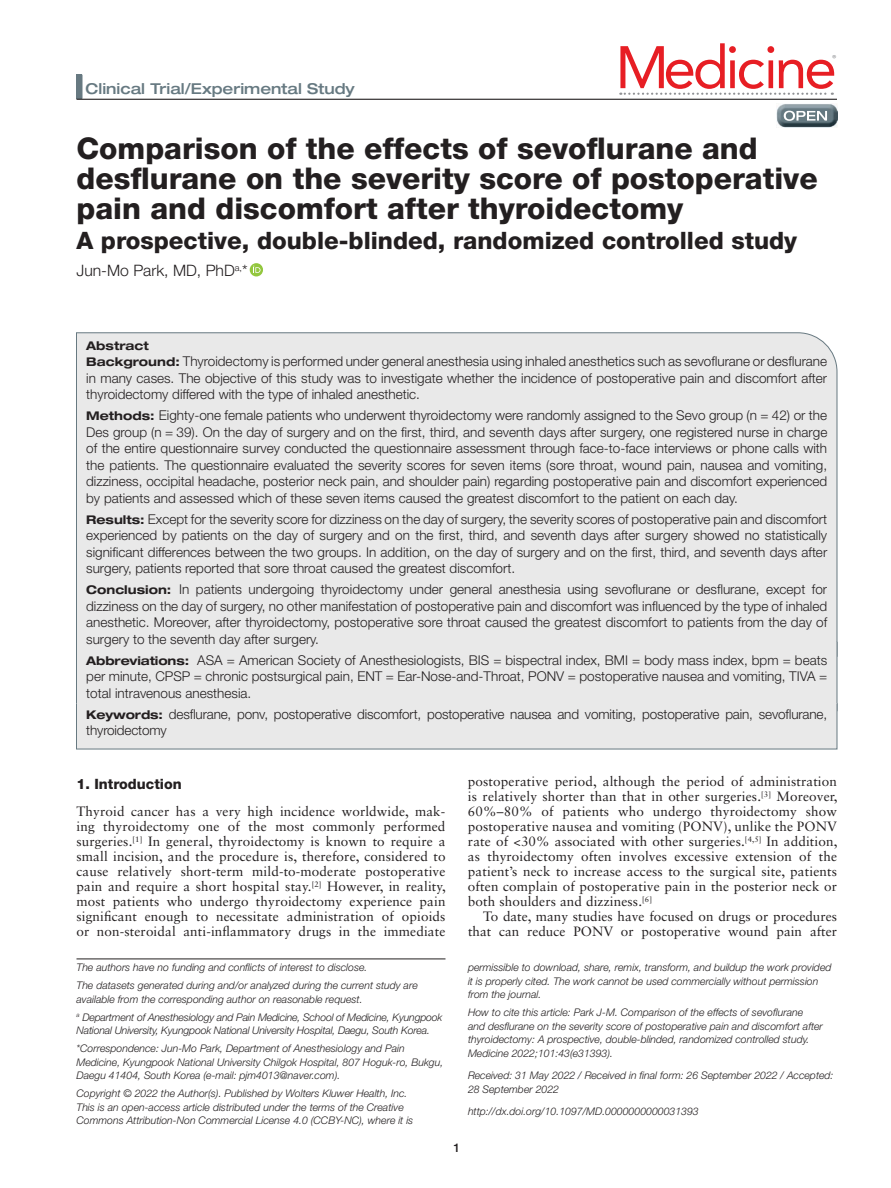
<style>
.page{position:relative;width:891px;height:1188px;background:#fff}
.page>*{position:absolute;margin:0;border:0;box-sizing:border-box;transform-origin:0 0}
.t1{font:59.4px "Avenir";letter-spacing:-.06em;color:#e71e24}
.t2{font:800 30px/30px "Helvetica Neue LT Std";color:#231f20}
.t3{font:800 24px "Helvetica Neue LT Std";color:#231f20}
.t4{font:300 15.75px "Helvetica Neue LT Std";color:#231f20}
.t5{font:500 expanded 15px "Helvetica Neue LT Std";color:#667981}
.t6{font:800 14.25px "Helvetica Neue LT Std";color:#231f20}
.t7{font:300 13.5px/16.5px "Helvetica Neue LT Std";color:#231f20;text-align:justify}
.t8{font:13.5px/15px "Sabon LT Std";letter-spacing:.01em;color:#231f20;text-align:justify}
.t9{font:700 expanded 12px "Helvetica Neue LT Std";color:#231f20}
.t10{font:500 12px "Helvetica Neue LT Std";color:#231f20}
.t11{font:italic 300 10.5px/13.5px "Helvetica Neue LT Std";color:#231f20}
.t12{font:500 10.35px "Akzidenz Grotesk BE";color:#909295}
.s1{font-weight:700;font-stretch:expanded;font-size:12px}
</style>
<div class="page">
<div style="left:76px;top:74px;width:6px;height:25px;background:#677981"></div>
<hr style="left:76px;top:99px;width:761px;height:1px;background:#231f20">
<img style="left:776px;top:104px;width:61px;height:24px">
<svg style="left:784px;top:111px;width:43px;height:10px"></svg>
<svg style="left:620px;top:93px;width:213px;height:2px"></svg>
<div style="left:76px;top:332px;width:762px;height:326px;background:#e9e9e9"></div>
<div style="left:76px;top:642px;width:761px;height:70px;background:#e9e9e9"></div>
<div style="left:76px;top:703px;width:761px;height:46px;background:#e9e9e9"></div>
<div style="left:250px;top:263px;width:13px;height:13px;background:#93c73e;border-radius:50%"></div>
<svg style="left:253px;top:266px;width:8px;height:7px"></svg>
<hr style="left:76px;top:959px;width:370px;height:1px;background:#231f20">
<p class="t5" style="left:86px;top:80px;width:271px">Clinical Trial/Experimental Study</p>
<h1 class="t1" style="left:615px;top:33px;width:223px">Medicine</h1>
<p class="t12" style="left:832px;top:52px;width:6px">®</p>
<h2 class="t2" style="left:76px;top:134px;width:743px">Comparison of the effects of sevoflurane and desflurane on the severity score of postoperative pain and discomfort after thyroidectomy</h2>
<h3 class="t3" style="left:76px;top:227px;width:722px">A prospective, double-blinded, randomized controlled study</h3>
<p class="t4" style="left:76px;top:261px;width:173px">Jun-Mo Park, MD, PhD<sup>a,</sup>*</p>
<p class="t9" style="left:86px;top:338px;width:64px">Abstract</p>
<p class="t7" style="left:86px;top:353px;width:742px"><span class="s1">Background:</span> Thyroidectomy is performed under general anesthesia using inhaled anesthetics such as sevoflurane or desflurane in many cases. The objective of this study was to investigate whether the incidence of postoperative pain and discomfort after thyroidectomy differed with the type of inhaled anesthetic.</p>
<p class="t7" style="left:86px;top:407px;width:743px"><span class="s1">Methods:</span> Eighty-one female patients who underwent thyroidectomy were randomly assigned to the Sevo group (n = 42) or the Des group (n = 39). On the day of surgery and on the first, third, and seventh days after surgery, one registered nurse in charge of the entire questionnaire survey conducted the questionnaire assessment through face-to-face interviews or phone calls with the patients. The questionnaire evaluated the severity scores for seven items (sore throat, wound pain, nausea and vomiting, dizziness, occipital headache, posterior neck pain, and shoulder pain) regarding postoperative pain and discomfort experienced by patients and assessed which of these seven items caused the greatest discomfort to the patient on each day.</p>
<p class="t7" style="left:86px;top:511px;width:743px"><span class="s1">Results:</span> Except for the severity score for dizziness on the day of surgery, the severity scores of postoperative pain and discomfort experienced by patients on the day of surgery and on the first, third, and seventh days after surgery showed no statistically significant differences between the two groups. In addition, on the day of surgery and on the first, third, and seventh days after surgery, patients reported that sore throat caused the greatest discomfort.</p>
<p class="t7" style="left:86px;top:581px;width:743px"><span class="s1">Conclusion:</span> In patients undergoing thyroidectomy under general anesthesia using sevoflurane or desflurane, except for dizziness on the day of surgery, no other manifestation of postoperative pain and discomfort was influenced by the type of inhaled anesthetic. Moreover, after thyroidectomy, postoperative sore throat caused the greatest discomfort to patients from the day of surgery to the seventh day after surgery.</p>
<p class="t7" style="left:86px;top:652px;width:742px"><span class="s1">Abbreviations:</span> ASA = American Society of Anesthesiologists, BIS = bispectral index, BMI = body mass index, bpm = beats per minute, CPSP = chronic postsurgical pain, ENT = Ear-Nose-and-Throat, PONV = postoperative nausea and vomiting, TIVA = total intravenous anesthesia.</p>
<p class="t7" style="left:86px;top:706px;width:743px"><span class="s1">Keywords:</span> desflurane, ponv, postoperative discomfort, postoperative nausea and vomiting, postoperative pain, sevoflurane, thyroidectomy</p>
<p class="t6" style="left:76px;top:776px;width:107px">1. Introduction</p>
<p class="t8" style="left:76px;top:804px;width:371px">Thyroid cancer has a very high incidence worldwide, mak&shy;ing thyroidectomy one of the most commonly performed surgeries.<sup>[1]</sup> In general, thyroidectomy is known to require a small incision, and the procedure is, therefore, considered to cause relatively short-term mild-to-moderate postoperative pain and require a short hospital stay.<sup>[2]</sup> However, in reality, most patients who undergo thyroidectomy experience pain significant enough to necessitate administration of opioids or non-steroidal anti-inflammatory drugs in the immediate</p>
<p class="t11" style="left:76px;top:958px;width:343px;line-height:18px">The authors have no funding and conflicts of interest to disclose.<br>The datasets generated during and/or analyzed during the current study are</p>
<p class="t11" style="left:76px;top:990px;width:367px;line-height:18px">available from the corresponding author on reasonable request.<br><sup>a</sup> Department of Anesthesiology and Pain Medicine, School of Medicine, Kyungpook</p>
<p class="t11" style="left:76px;top:1021px;width:355px;line-height:18px">National University, Kyungpook National University Hospital, Daegu, South Korea. *Correspondence: Jun-Mo Park, Department of Anesthesiology and Pain</p>
<p class="t11" style="left:76px;top:1055px;width:368px">Medicine, Kyungpook National University Chilgok Hospital, 807 Hoguk-ro, Bukgu,<br>Daegu 41404, South Korea (e-mail: pjm4013@naver.com).</p>
<p class="t11" style="left:76px;top:1087px;width:338px">Copyright © 2022 the Author(s). Published by Wolters Kluwer Health, Inc.<br>This is an open-access article distributed under the terms of the Creative<br>Commons Attribution-Non Commercial License 4.0 (CCBY-NC), where it is</p>
<p class="t10" style="left:453px;top:1140px;width:8px">1</p>
<p class="t8" style="left:468px;top:774px;width:371px">postoperative period, although the period of administration is relatively shorter than that in other surgeries.<sup>[3]</sup> Moreover, 60%–80% of patients who undergo thyroidectomy show postoperative nausea and vomiting (PONV), unlike the PONV rate of &lt;30% associated with other surgeries.<sup>[4,5]</sup> In addition, as thyroidectomy often involves excessive extension of the patient’s neck to increase access to the surgical site, patients often complain of postoperative pain in the posterior neck or both shoulders and dizziness.<sup>[6]</sup></p>
<p class="t8" style="left:468px;top:909px;width:371px;text-align:right">To date, many studies have focused on drugs or procedures that can reduce PONV or postoperative wound pain after</p>
<p class="t11" style="left:468px;top:961px;width:365px">permissible to download, share, remix, transform, and buildup the work provided it is properly cited. The work cannot be used commercially without permission from the journal.</p>
<p class="t11" style="left:468px;top:1006px;width:356px">How to cite this article: Park J-M. Comparison of the effects of sevoflurane and desflurane on the severity score of postoperative pain and discomfort after thyroidectomy: A prospective, double-blinded, randomized controlled study.<br>Medicine 2022;101:43(e31393).</p>
<p class="t11" style="left:468px;top:1069px;width:367px">Received: 31 May 2022 / Received in final form: 26 September 2022 / Accepted:<br>28 September 2022</p>
<p class="t11" style="left:468px;top:1105px;width:232px">http://dx.doi.org/10.1097/MD.0000000000031393</p>
</div>
